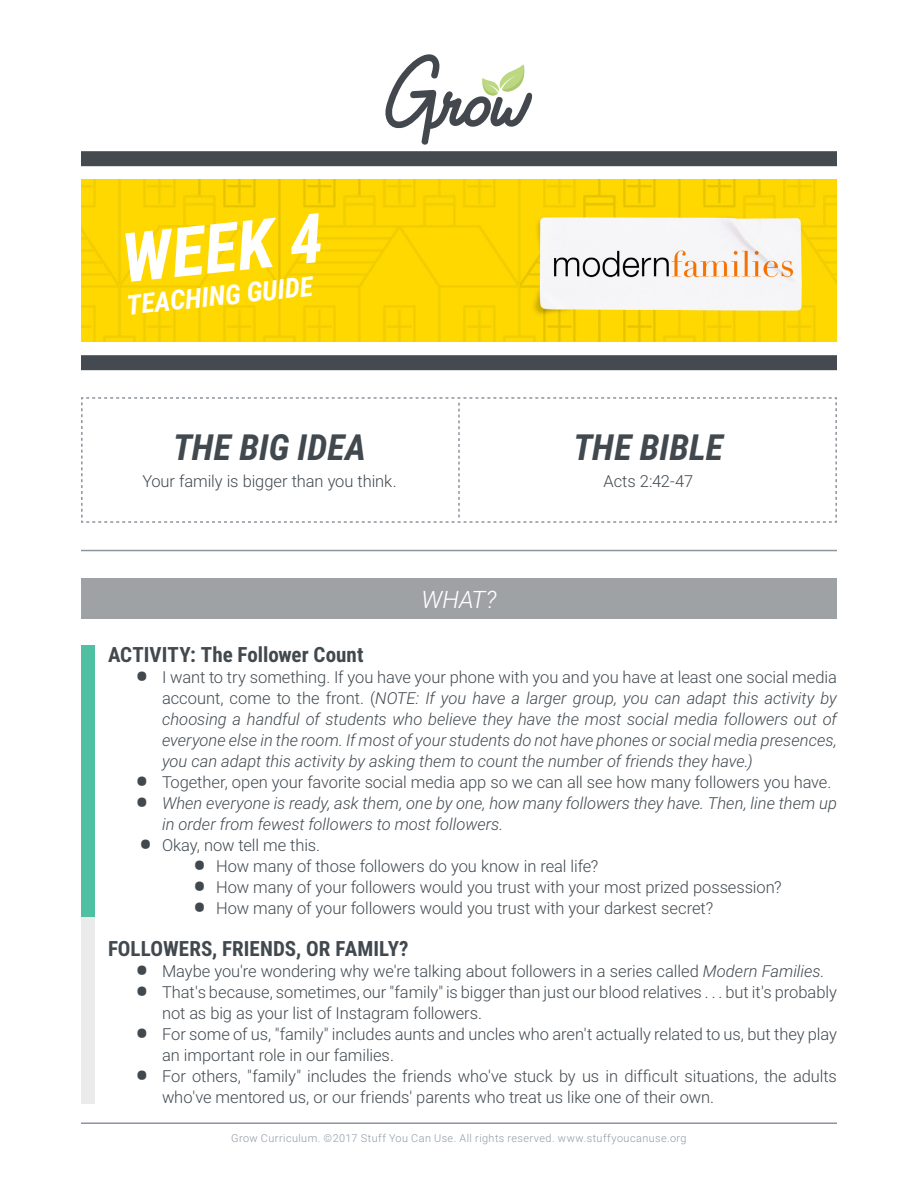
<style>
.page{position:relative;width:918px;height:1188px;background:#fff}
.page>*{position:absolute;margin:0;border:0;box-sizing:border-box;transform-origin:0 0}
.t1{font:italic 700 68.25px "Roboto Condensed";color:#fff}
.t2{font:italic 700 36px "Roboto Condensed";color:#41494f}
.t3{font:italic 700 27.3px "Roboto Condensed";color:#fff}
.t4{font:italic 300 24px "Roboto";color:#fff}
.t5{font:700 21px "Roboto Condensed";color:#41494f}
.t6{font:300 16.5px/21px "Roboto";letter-spacing:-.005em;color:#41494f}
.t7{font:italic 300 16.5px/21px "Roboto";color:#41494f;text-align:justify}
.t8{font:300 10.8px "Roboto";letter-spacing:.04em;color:#8f99a6}
.s1{font-family:"Roboto Condensed";font-weight:700;font-style:normal;font-size:37.5px}
.s2{font-style:normal}
.s3{font-family:"Roboto Condensed";font-weight:700;font-size:37.5px}
.s4{font-style:italic}
</style>
<div class="page">
<img style="left:81px;top:180px;width:756px;height:162px">
<hr style="left:81px;top:1122px;width:756px;height:2px;background:#8d949e">
<svg style="left:385px;top:54px;width:148px;height:91px"></svg>
<div style="left:81px;top:355px;width:756px;height:15px;background:#444a50"></div>
<div style="left:81px;top:151px;width:756px;height:15px;background:#444a50"></div>
<svg style="left:81px;top:397px;width:756px;height:126px"></svg>
<hr style="left:81px;top:550px;width:756px;height:1px;background:#8d949e">
<div style="left:81px;top:578px;width:756px;height:41px;background:#9ea2a4"></div>
<div style="left:81px;top:687px;width:13px;height:417px;background:#ebebec"></div>
<div style="left:81px;top:646px;width:13px;height:271px;background:#4fc0a2"></div>
<p class="t1" style="left:117px;top:211px;width:204px;rotate:-6deg">WEEK 4</p>
<p class="t3" style="left:125px;top:286px;width:188px;rotate:-6deg">TEACHING GUIDE</p>
<p class="t2" style="left:173px;top:422px;width:195px">THE BIG IDEA</p>
<p class="t6" style="left:143px;top:470px;width:256px">Your family is bigger than you think.</p>
<p class="t4" style="left:422px;top:582px;width:76px">WHAT?</p>
<p class="t2" style="left:574px;top:422px;width:151px">THE BIBLE</p>
<p class="t6" style="left:604px;top:470px;width:91px">Acts 2:42-47</p>
<p class="t5" style="left:108px;top:639px;width:257px">ACTIVITY: The Follower Count</p>
<p class="t7" style="left:162px;top:666px;width:677px;text-indent:-27px"><span class="s1">•</span> <span class="s2">I want to try something. If you have your phone with you and you have at least one social media account, come to the front. (</span>NOTE: If you have a larger group, you can adapt this activity by choosing a handful of students who believe they have the most social media followers out of everyone else in the room. If most of your students do not have phones or social media presences, you can adapt this activity by asking them to count the number of friends they have.)</p>
<p class="t6" style="left:135px;top:771px;width:698px"><span class="s3">•</span> Together, open your favorite social media app so we can all see how many followers you have.</p>
<p class="t7" style="left:162px;top:792px;width:677px;text-indent:-27px"><span class="s1">•</span> When everyone is ready, ask them, one by one, how many followers they have. Then, line them up in order from fewest followers to most followers.</p>
<p class="t6" style="left:139px;top:834px;width:183px"><span class="s3">•</span> Okay, now tell me this.</p>
<p class="t6" style="left:193px;top:855px;width:407px"><span class="s3">•</span> How many of those followers do you know in real life?</p>
<p class="t6" style="left:193px;top:876px;width:590px"><span class="s3">•</span> How many of your followers would you trust with your most prized possession?</p>
<p class="t6" style="left:193px;top:897px;width:522px"><span class="s3">•</span> How many of your followers would you trust with your darkest secret?</p>
<p class="t5" style="left:108px;top:933px;width:302px">FOLLOWERS, FRIENDS, OR FAMILY?</p>
<p class="t6" style="left:135px;top:960px;width:691px"><span class="s3">•</span> Maybe you're wondering why we're talking about followers in a series called <span class="s4">Modern Families.</span></p>
<p class="t6" style="left:162px;top:981px;width:677px;text-indent:-27px"><span class="s3">•</span> That's because, sometimes, our "family" is bigger than just our blood relatives . . . but it's probably not as big as your list of Instagram followers.</p>
<p class="t6" style="left:162px;top:1023px;width:676px;text-indent:-27px"><span class="s3">•</span> For some of us, "family" includes aunts and uncles who aren't actually related to us, but they play an important role in our families.</p>
<p class="t6" style="left:162px;top:1065px;width:676px;text-indent:-27px"><span class="s3">•</span> For others, "family" includes the friends who've stuck by us in difficult situations, the adults who've mentored us, or our friends' parents who treat us like one of their own.</p>
<p class="t8" style="left:231px;top:1131px;width:457px">Grow Curriculum. ©2017 Stuff You Can Use. All rights reserved. www.stuffyoucanuse.org</p>
</div>
